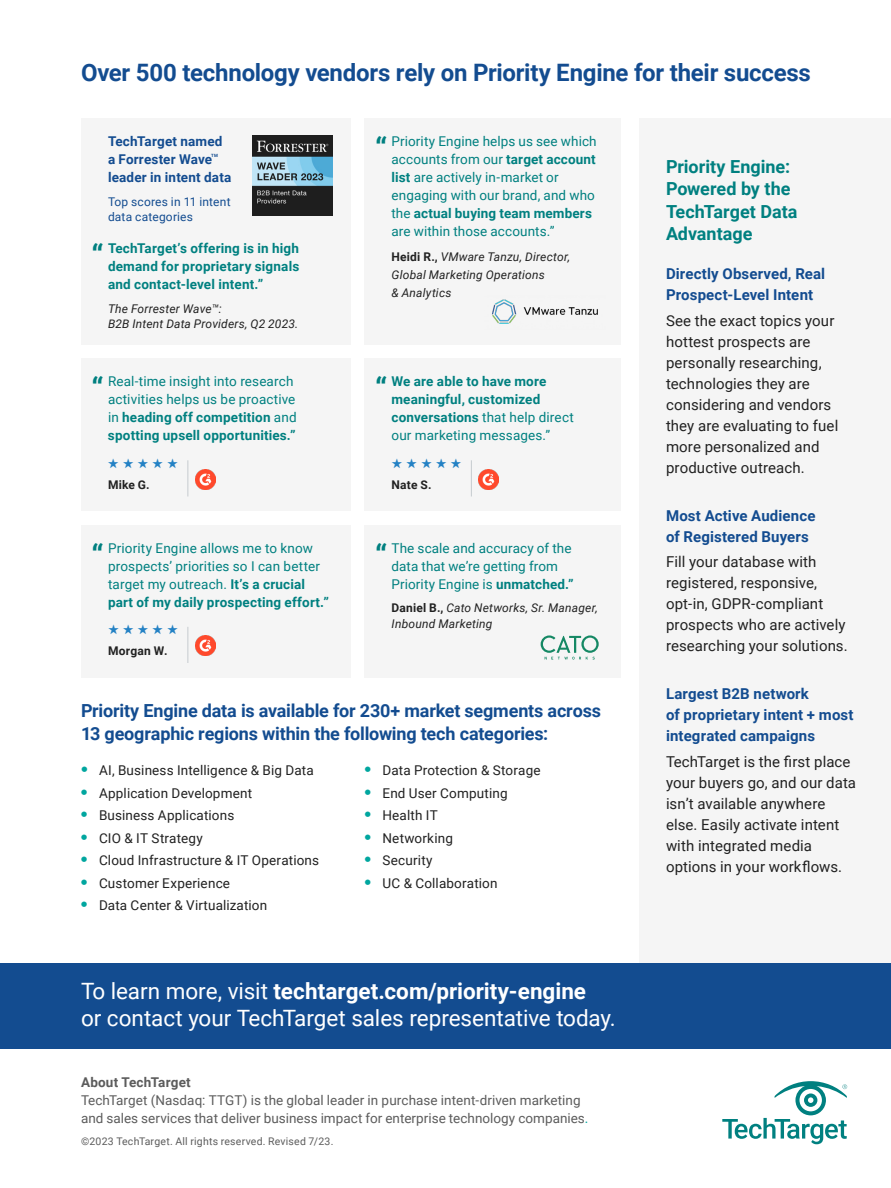
<style>
.page{position:relative;width:891px;height:1188px;background:#fff}
.page>*{position:absolute;margin:0;border:0;box-sizing:border-box;transform-origin:0 0}
.t1{font:700 30px "Roboto";color:#008080}
.t2{font:700 24px "Roboto";letter-spacing:-.01em;color:#134c90}
.t3{font:22.5px/27px "Roboto";letter-spacing:-.005em;color:#fff}
.t4{font:700 18px/22.5px "Roboto";letter-spacing:-.01em;color:#134c90}
.t5{font:700 18px/22.5px "Roboto";color:#008080}
.t6{font:15px/21px "Roboto";letter-spacing:.005em;color:#212121}
.t7{font:700 15px/21px "Roboto";letter-spacing:.01em;color:#134c90}
.t8{font:13.5px/18px "Roboto";letter-spacing:.01em;color:#008080}
.t9{font:13.5px "Roboto";letter-spacing:.01em;color:#212121}
.t10{font:700 13.5px/18px "Roboto";letter-spacing:.015em;color:#008080}
.t11{font:13.5px/18px "Roboto";letter-spacing:.005em;color:#5c5c5c}
.t12{font:700 13.5px/18px "Roboto";letter-spacing:.015em;color:#134c90}
.t13{font:700 13.5px "Roboto";letter-spacing:.015em;color:#5c5c5c}
.t14{font:13.5px "Zapf Dingbats ITC";color:#2381c4}
.t15{font:italic 12px/18px "Roboto";letter-spacing:.015em;color:#212121}
.t16{font:12px/15px "Roboto";letter-spacing:.015em;color:#134c90}
.t17{font:700 12px "Roboto";letter-spacing:.02em;color:#212121}
.t18{font:10.5px "Roboto";letter-spacing:.02em;color:#5c5c5c}
.t19{font:700 4.35px "Roboto";color:#134c90}
.s1{font-weight:700}
.s2{font-weight:700;font-style:normal}
.s3{font-weight:400}
.s4{font-family:"N Haas Grotesk DS Std 75 Bd";font-size:18px;color:#00a69f}
.s5{color:#00a69f}
</style>
<div class="page">
<div style="left:639px;top:118px;width:252px;height:845px;background:#f5f5f5"></div>
<div style="left:0;top:963px;width:891px;height:85px;background:#134c90"></div>
<svg style="left:722px;top:1081px;width:125px;height:63px"></svg>
<div style="left:364px;top:525px;width:257px;height:153px;background:#f5f5f5"></div>
<div style="left:364px;top:118px;width:257px;height:227px;background:#f5f5f5"></div>
<div style="left:364px;top:358px;width:257px;height:154px;background:#f5f5f5"></div>
<hr style="left:471px;top:460px;width:1px;height:37px;background:#c6cbcf">
<div style="left:81px;top:358px;width:270px;height:154px;background:#f5f5f5"></div>
<hr style="left:188px;top:460px;width:1px;height:37px;background:#c6cbcf">
<div style="left:81px;top:525px;width:270px;height:153px;background:#f5f5f5"></div>
<hr style="left:188px;top:627px;width:1px;height:36px;background:#c6cbcf">
<div style="left:81px;top:118px;width:270px;height:227px;background:#f5f5f5"></div>
<img style="left:252px;top:135px;width:81px;height:81px">
<img style="left:195px;top:469px;width:20px;height:20px">
<img style="left:195px;top:636px;width:20px;height:20px">
<img style="left:479px;top:469px;width:20px;height:20px">
<img style="left:492px;top:299px;width:106px;height:25px">
<svg style="left:541px;top:635px;width:58px;height:25px"></svg>
<h2 class="t2" style="left:81px;top:56px;width:731px">Over 500 technology vendors rely on Priority Engine for their success</h2>
<p class="t12" style="left:108px;top:132px;width:116px">TechTarget named a Forrester Wave</p>
<p class="t19" style="left:211px;top:153px;width:8px">TM</p>
<p class="t12" style="left:108px;top:168px;width:125px">leader in intent data</p>
<p class="t16" style="left:108px;top:194px;width:124px">Top scores in 11 intent data categories</p>
<p class="t10" style="left:108px;top:238px;width:193px;text-align:justify">TechTarget’s offering is in high demand for proprietary signals and contact-level intent.”</p>
<p class="t15" style="left:108px;top:301px;width:192px;line-height:15px">The Forrester Wave™:<br>B2B Intent Data Providers, Q2 2023.</p>
<h1 class="t1" style="left:92px;top:234px;width:14px">“</h1>
<p class="t8" style="left:392px;top:131px;width:207px">Priority Engine helps us see which accounts from our <span class="s1">target account list</span> are actively in-market or engaging with our brand, and who the <span class="s1">actual buying team members </span>are within those accounts.”</p>
<p class="t15" style="left:392px;top:247px;width:180px"><span class="s2">Heidi R.,</span> VMware Tanzu, Director,<br>Global Marketing Operations<br>&amp; Analytics</p>
<h1 class="t1" style="left:375px;top:127px;width:14px">“</h1>
<p class="t8" style="left:108px;top:372px;width:190px">Real-time insight into research activities helps us be proactive in <span class="s1">heading off competition</span> and <span class="s1">spotting upsell opportunities.”</span></p>
<p class="t14" style="left:108px;top:457px;width:72px">★ ★ ★ ★ ★</p>
<p class="t17" style="left:108px;top:476px;width:43px">Mike G.</p>
<h1 class="t1" style="left:92px;top:367px;width:14px">“</h1>
<h1 class="t1" style="left:375px;top:367px;width:14px">“</h1>
<p class="t10" style="left:392px;top:372px;width:184px">We are able to have more meaningful, customized conversations <span class="s3">that help direct our marketing messages.”</span></p>
<p class="t14" style="left:392px;top:457px;width:72px">★ ★ ★ ★ ★</p>
<p class="t17" style="left:392px;top:476px;width:42px">Nate S.</p>
<p class="t8" style="left:108px;top:538px;width:222px">Priority Engine allows me to know prospects’ priorities so I can better target my outreach. <span class="s1">It’s a crucial part of my daily prospecting effort.”</span></p>
<p class="t14" style="left:108px;top:623px;width:72px">★ ★ ★ ★ ★</p>
<p class="t17" style="left:108px;top:643px;width:61px">Morgan W.</p>
<h1 class="t1" style="left:92px;top:534px;width:14px">“</h1>
<p class="t8" style="left:392px;top:538px;width:184px">The scale and accuracy of the data that we’re getting from<br>Priority Engine is <span class="s1">unmatched.”</span></p>
<p class="t15" style="left:392px;top:599px;width:208px;line-height:16.5px"><span class="s2">Daniel B.,</span> Cato Networks, Sr. Manager,<br>Inbound Marketing</p>
<h1 class="t1" style="left:375px;top:534px;width:14px">“</h1>
<h3 class="t4" style="left:81px;top:699px;width:522px">Priority Engine data is available for 230+ market segments across<br>13 geographic regions within the following tech categories:</h3>
<p class="t9" style="left:81px;top:761px;width:234px"><span class="s4">•</span> AI, Business Intelligence &amp; Big Data</p>
<p class="t9" style="left:81px;top:784px;width:173px"><span class="s4">•</span> Application Development</p>
<p class="t9" style="left:81px;top:806px;width:155px"><span class="s4">•</span> Business Applications</p>
<p class="t9" style="left:81px;top:829px;width:123px"><span class="s4">•</span> CIO &amp; IT Strategy</p>
<p class="t9" style="left:81px;top:851px;width:240px"><span class="s4">•</span> Cloud Infrastructure &amp; IT Operations</p>
<p class="t9" style="left:81px;top:874px;width:151px"><span class="s4">•</span> Customer Experience</p>
<p class="t9" style="left:81px;top:896px;width:188px"><span class="s4">•</span> Data Center &amp; Virtualization</p>
<p class="t9" style="left:364px;top:761px;width:178px"><span class="s4">•</span> Data Protection &amp; Storage</p>
<p class="t9" style="left:364px;top:784px;width:145px"><span class="s4">•</span> End User Computing</p>
<p class="t9" style="left:364px;top:806px;width:75px"><span class="s4">•</span> Health IT</p>
<p class="t9" style="left:364px;top:829px;width:90px"><span class="s4">•</span> Networking</p>
<p class="t9" style="left:364px;top:851px;width:70px"><span class="s4">•</span> Security</p>
<p class="t9" style="left:364px;top:874px;width:135px"><span class="s4">•</span> UC &amp; Collaboration</p>
<h3 class="t3" style="left:81px;top:976px;width:536px">To learn more, visit <span class="s1">techtarget.com/priority-engine<br></span>or contact your TechTarget sales representative today.</h3>
<p class="t13" style="left:81px;top:1072px;width:111px">About TechTarget</p>
<p class="t11" style="left:81px;top:1090px;width:509px">TechTarget (Nasdaq: TTGT) is the global leader in purchase intent-driven marketing and sales services that deliver business impact for enterprise technology companies<span class="s5">.</span></p>
<p class="t18" style="left:81px;top:1134px;width:254px">©2023 TechTarget. All rights reserved. Revised 7/23.</p>
<h3 class="t5" style="left:666px;top:155px;width:133px">Priority Engine:<br>Powered by the<br>TechTarget Data<br>Advantage</h3>
<p class="t7" style="left:666px;top:263px;width:161px">Directly Observed, Real<br>Prospect-Level Intent</p>
<p class="t6" style="left:666px;top:310px;width:174px">See the exact topics your hottest prospects are personally researching, technologies they are considering and vendors they are evaluating to fuel more personalized and productive outreach.</p>
<p class="t7" style="left:666px;top:505px;width:151px">Most Active Audience of Registered Buyers</p>
<p class="t6" style="left:666px;top:551px;width:183px">Fill your database with registered, responsive, opt-in, GDPR-compliant prospects who are actively researching your solutions.</p>
<p class="t7" style="left:666px;top:683px;width:189px">Largest B2B network<br>of proprietary intent + most integrated campaigns</p>
<p class="t6" style="left:666px;top:751px;width:192px">TechTarget is the first place your buyers go, and our data isn’t available anywhere else. Easily activate intent with integrated media options in your workflows.</p>
</div>
